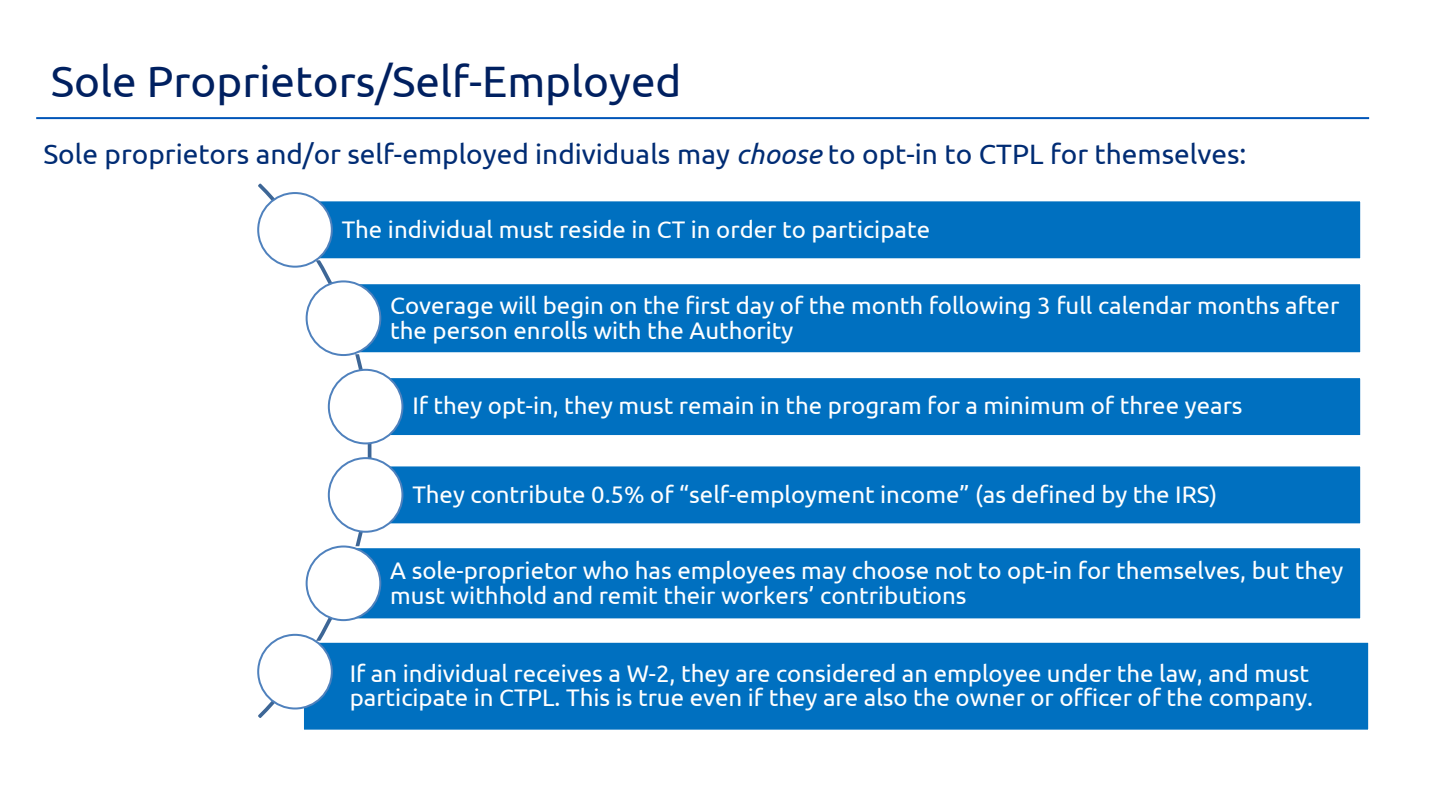
<style>
.page{position:relative;width:1440px;height:810px;background:#fff}
.page>*{position:absolute;margin:0;border:0;box-sizing:border-box;transform-origin:0 0}
.t1{font:44px "Ubuntu";color:#002060}
.t2{font:28px "Ubuntu";color:#002c74}
.t3{font:24px/24.8px "Ubuntu";color:#fff}
.s1{font-style:italic}
</style>
<div class="page">
<hr style="left:36px;top:117px;width:1333px;height:2px;background:#0055b8">
<svg style="left:257px;top:183px;width:132px;height:535px"></svg>
<div style="left:294px;top:199px;width:1068px;height:61px;background:#0070c0;border:2px solid #fff"></div>
<div style="left:258px;top:193px;width:74px;height:74px;background:#fff;border-radius:50%"></div>
<div style="left:257px;top:192px;width:76px;height:76px;border:2px solid #4f81bd;border-radius:50%"></div>
<div style="left:342px;top:282px;width:1020px;height:72px;background:#0070c0;border:2px solid #fff"></div>
<div style="left:307px;top:281px;width:73px;height:74px;background:#fff;border-radius:50%"></div>
<div style="left:306px;top:280px;width:75px;height:76px;border:2px solid #4f81bd;border-radius:50%"></div>
<div style="left:366px;top:377px;width:995px;height:59px;background:#0070c0"></div>
<div style="left:365px;top:376px;width:997px;height:61px;border:2px solid #fff"></div>
<div style="left:329px;top:370px;width:73px;height:73px;background:#fff;border-radius:50%"></div>
<div style="left:328px;top:369px;width:75px;height:75px;border:2px solid #4f81bd;border-radius:50%"></div>
<div style="left:366px;top:465px;width:995px;height:59px;background:#0070c0"></div>
<div style="left:365px;top:464px;width:997px;height:61px;border:2px solid #fff"></div>
<div style="left:329px;top:458px;width:73px;height:74px;background:#fff;border-radius:50%"></div>
<div style="left:328px;top:457px;width:75px;height:76px;border:2px solid #4f81bd;border-radius:50%"></div>
<div style="left:342px;top:546px;width:1020px;height:74px;background:#0070c0;border:2px solid #fff"></div>
<div style="left:307px;top:547px;width:73px;height:73px;background:#fff;border-radius:50%"></div>
<div style="left:306px;top:546px;width:75px;height:75px;border:2px solid #4f81bd;border-radius:50%"></div>
<div style="left:302px;top:641px;width:1068px;height:91px;background:#0070c0;border:2px solid #fff"></div>
<div style="left:258px;top:635px;width:74px;height:74px;background:#fff;border-radius:50%"></div>
<div style="left:257px;top:634px;width:76px;height:76px;border:2px solid #4f81bd;border-radius:50%"></div>
<h2 class="t1" style="left:51px;top:54px;width:632px">Sole Proprietors/Self-Employed</h2>
<p class="t2" style="left:43px;top:137px;width:1205px">Sole proprietors and/or self-employed individuals may <span class="s1">choose</span> to opt-in to CTPL for themselves:</p>
<p class="t3" style="left:342px;top:216px;width:590px">The individual must reside in CT in order to participate</p>
<p class="t3" style="left:390px;top:292px;width:951px">Coverage will begin on the first day of the month following 3 full calendar months after the person enrolls with the Authority</p>
<p class="t3" style="left:412px;top:393px;width:832px">If they opt-in, they must remain in the program for a minimum of three years</p>
<p class="t3" style="left:412px;top:481px;width:806px">They contribute 0.5% of “self-employment income” (as defined by the IRS)</p>
<p class="t3" style="left:390px;top:557px;width:955px">A sole-proprietor who has employees may choose not to opt-in for themselves, but they must withhold and remit their workers’ contributions</p>
<p class="t3" style="left:350px;top:660px;width:965px">If an individual receives a W-2, they are considered an employee under the law, and must participate in CTPL. This is true even if they are also the owner or officer of the company.</p>
</div>
